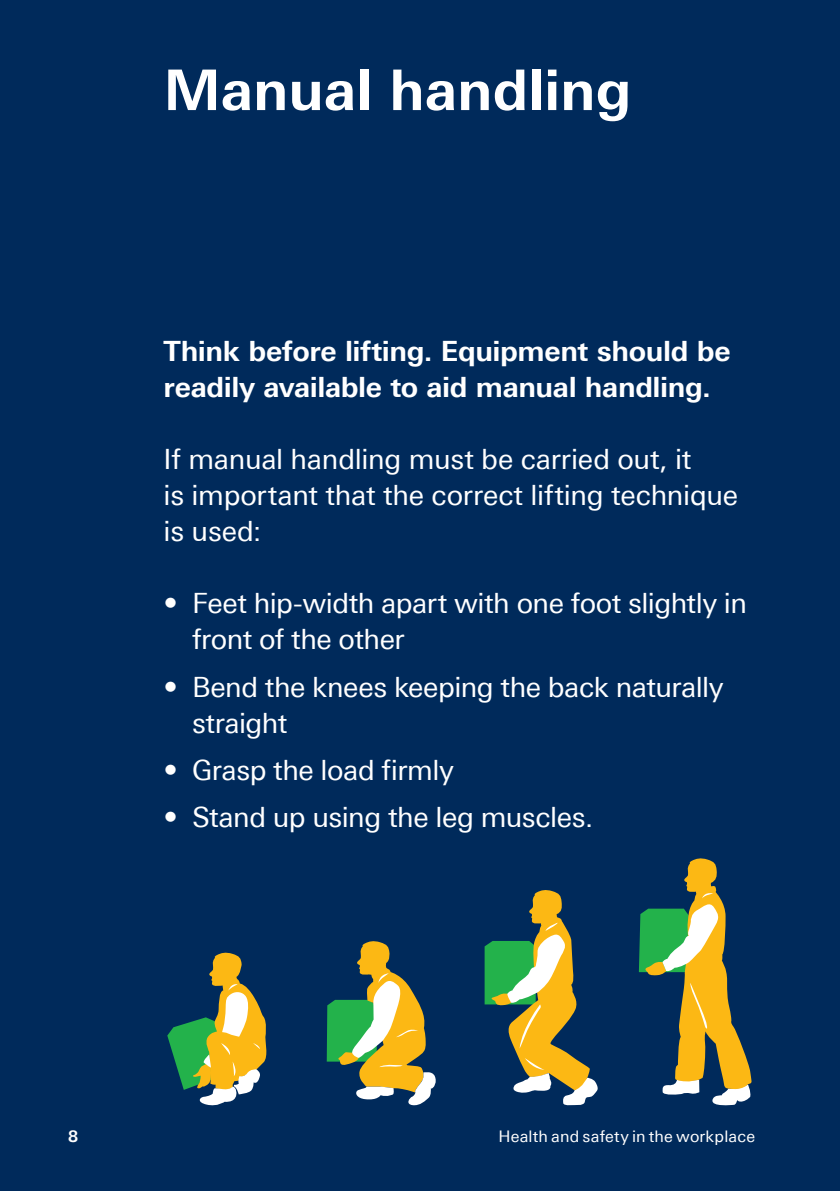
<style>
.page{position:relative;width:840px;height:1191px;background:#fff}
.page>*{position:absolute;margin:0;border:0;box-sizing:border-box;transform-origin:0 0}
._01_1_A4_Main_Headin{font:700 56px "Univers Next Pro";color:#fff}
._02_8__Intro_copy_re{font:28px/36px "Univers Next Pro";letter-spacing:-.015em;color:#fff}
._02_1_A4_Bodycopy_in{font:700 28px/36px "Univers Next Pro";letter-spacing:-.015em;color:#fff}
._00_1_Cover_heading{font:16px "Univers Next Pro";letter-spacing:.01em;color:#fff}
._02_8__Intro_copy_re-2{font:700 16px "Univers Next Pro";color:#fff}
</style>
<div class="page">
<div style="left:0;top:0;width:839px;height:1191px;background:#002a5b"></div>
<svg style="left:326px;top:941px;width:110px;height:165px"></svg>
<svg style="left:638px;top:858px;width:114px;height:248px"></svg>
<svg style="left:484px;top:890px;width:114px;height:216px"></svg>
<svg style="left:167px;top:952px;width:100px;height:154px"></svg>
<p class="_01_1_A4_Main_Headin" style="left:163px;top:57px;width:469px">Manual handling</p>
<p class="_02_1_A4_Bodycopy_in" style="left:163px;top:333px;width:568px">Think before lifting. Equipment should be readily available to aid manual handling.</p>
<p class="_02_8__Intro_copy_re" style="left:163px;top:441px;width:575px">If manual handling must be carried out, it<br>is important that the correct lifting technique is used:</p>
<p class="_02_8__Intro_copy_re" style="left:192px;top:585px;width:556px;text-indent:-28px">• Feet hip-width apart with one foot slightly in front of the other</p>
<p class="_02_8__Intro_copy_re" style="left:192px;top:669px;width:533px;text-indent:-28px">• Bend the knees keeping the back naturally straight</p>
<p class="_02_8__Intro_copy_re" style="left:163px;top:752px;width:291px">• Grasp the load firmly</p>
<p class="_02_8__Intro_copy_re" style="left:163px;top:799px;width:431px">• Stand up using the leg muscles.</p>
<p class="_02_8__Intro_copy_re-2" style="left:68px;top:1126px;width:12px">8</p>
<p class="_00_1_Cover_heading" style="left:498px;top:1126px;width:258px">Health and safety in the workplace</p>
</div>
